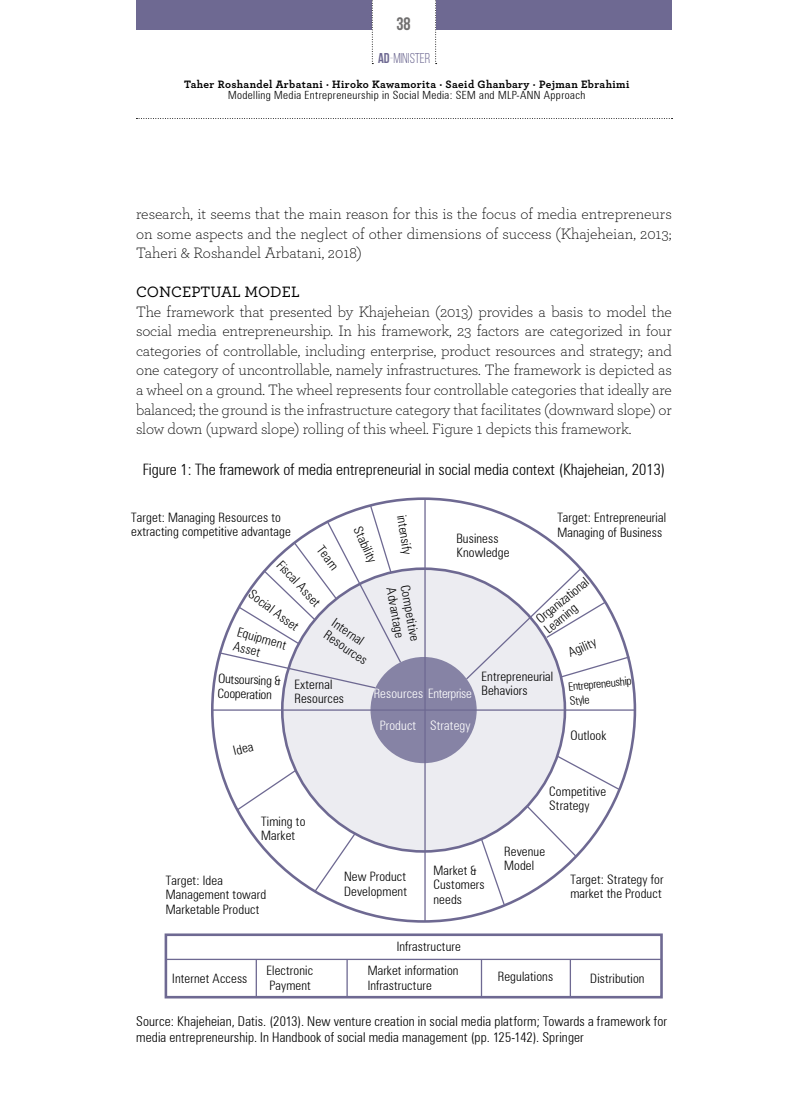
<style>
.page{position:relative;width:808px;height:1106px;background:#fff}
.page>*{position:absolute;margin:0;border:0;box-sizing:border-box;transform-origin:0 0}
.t1{font:700 18px "Bebas Neue";color:#706f6f}
.t2{font:300 15.75px/19.5px "Archer Pro";letter-spacing:-.01em;color:#000;text-align:justify}
.t3{font:300 condensed 15.75px "Zurich BT";color:#000}
.t4{font:500 15.75px "Archer Pro";color:#000}
.t5{font:14.25px "Bebas Neue";color:#6e6992}
.t6{font:300 condensed 13.5px/16.2px "Zurich BT";letter-spacing:.01em;color:#000}
.t7{font:300 condensed 12.9px/14.2px "Zurich BT";letter-spacing:.01em;color:#000}
.t8{font:300 condensed 12.9px "Zurich BT";letter-spacing:-.025em;color:#fff}
.t9{font:300 condensed 12.9px "Zurich BT";letter-spacing:.01em;color:#fff}
.t10{font:300 condensed 11.7px/14.2px "Zurich BT";color:#000}
.t11{font:700 11.25px "Archer Pro";letter-spacing:.035em;color:#000}
.t12{font:300 condensed 11.25px "Zurich BT";letter-spacing:.035em;color:#000}
.s1{font-weight:700}
.s2{font-weight:300}
</style>
<div class="page">
<svg style="left:136px;top:118px;width:536px;height:1px"></svg>
<div style="left:136px;top:0;width:236px;height:30px;background:#6e6992"></div>
<svg style="left:435px;top:0;width:2px;height:64px"></svg>
<svg style="left:372px;top:0;width:1px;height:64px"></svg>
<div style="left:436px;top:0;width:236px;height:30px;background:#6e6992"></div>
<div style="left:282px;top:568px;width:283px;height:283px;background:#ececf1;border-radius:50%"></div>
<div style="left:370px;top:657px;width:107px;height:106px;background:#8683a5;border-radius:50%"></div>
<hr style="left:424px;top:498px;width:2px;height:423px;background:#6e6992">
<hr style="left:212px;top:709px;width:423px;height:1px;background:#6e6992">
<svg style="left:465px;top:567px;width:166px;height:113px"></svg>
<svg style="left:555px;top:754px;width:66px;height:37px"></svg>
<svg style="left:525px;top:804px;width:53px;height:54px"></svg>
<svg style="left:480px;top:837px;width:26px;height:69px"></svg>
<svg style="left:313px;top:832px;width:44px;height:61px"></svg>
<svg style="left:235px;top:768px;width:63px;height:43px"></svg>
<svg style="left:218px;top:504px;width:184px;height:185px"></svg>
<div style="left:165px;top:933px;width:498px;height:65px;border:3px solid #6e6992"></div>
<hr style="left:166px;top:958px;width:495px;height:2px;background:#6e6992">
<hr style="left:256px;top:959px;width:1px;height:38px;background:#6e6992">
<hr style="left:346px;top:959px;width:2px;height:38px;background:#6e6992">
<hr style="left:481px;top:959px;width:1px;height:38px;background:#6e6992">
<hr style="left:570px;top:959px;width:1px;height:38px;background:#6e6992">
<p class="t1" style="left:396px;top:14px;width:16px">38</p>
<p class="t5" style="left:378px;top:51px;width:54px"><span class="s1">AD</span><span class="s2">-</span>MINISTER</p>
<p class="t11" style="left:184px;top:75px;width:447px">Taher Roshandel Arbatani · Hiroko Kawamorita · Saeid Ghanbary · Pejman Ebrahimi</p>
<p class="t12" style="left:228px;top:88px;width:359px">Modelling Media Entrepreneurship in Social Media: SEM and MLP-ANN Approach</p>
<p class="t2" style="left:136px;top:204px;width:537px">research, it seems that the main reason for this is the focus of media entrepreneurs on some aspects and the neglect of other dimensions of success (Khajeheian, 2013; Taheri &amp; Roshandel Arbatani, 2018)</p>
<p class="t4" style="left:136px;top:281px;width:165px">CONCEPTUAL MODEL</p>
<p class="t2" style="left:136px;top:301px;width:537px">The framework that presented by Khajeheian (2013) provides a basis to model the social media entrepreneurship. In his framework, 23 factors are categorized in four categories of controllable, including enterprise, product resources and strategy; and one category of uncontrollable, namely infrastructures. The framework is depicted as a wheel on a ground. The wheel represents four controllable categories that ideally are balanced; the ground is the infrastructure category that facilitates (downward slope) or slow down (upward slope) rolling of this wheel. Figure 1 depicts this framework.</p>
<p class="t3" style="left:143px;top:459px;width:524px">Figure 1: The framework of media entrepreneurial in social media context (Khajeheian, 2013)</p>
<p class="t7" style="left:131px;top:510px;width:161px">Target: Managing Resources to extracting competitive advantage</p>
<p class="t7" style="left:557px;top:510px;width:110px">Target: Entrepreneurial<br>Managing of Business</p>
<p class="t7" style="left:409px;top:514px;width:41px;rotate:81deg">intensify</p>
<p class="t7" style="left:364px;top:524px;width:40px;rotate:66deg">Stability</p>
<p class="t7" style="left:456px;top:531px;width:55px">Business<br>Knowledge</p>
<p class="t7" style="left:326px;top:542px;width:28px;rotate:53deg">Team</p>
<p class="t7" style="left:284px;top:557px;width:59px;rotate:47deg">Fiscal Asset</p>
<p class="t7" style="left:534px;top:615px;width:65px;line-height:13px;rotate:-39deg">Organizational<br>Learning</p>
<p class="t7" style="left:566px;top:646px;width:31px;rotate:-23deg">Agility</p>
<p class="t7" style="left:481px;top:668px;width:73px">Entrepreneurial<br>Behaviors</p>
<p class="t10" style="left:567px;top:679px;width:65px;rotate:-6deg">Entrepreneuship<br>Style</p>
<p class="t7" style="left:570px;top:728px;width:38px">Outlook</p>
<p class="t7" style="left:398px;top:586px;width:53px;rotate:80deg">Advantage</p>
<p class="t7" style="left:412px;top:583px;width:59px;rotate:80deg">Competitive</p>
<p class="t7" style="left:255px;top:586px;width:61px;rotate:37deg">Social Asset</p>
<p class="t7" style="left:337px;top:615px;width:51px;rotate:34deg">Internal<br>Resources</p>
<p class="t7" style="left:294px;top:677px;width:51px">External<br>Resources</p>
<p class="t7" style="left:240px;top:624px;width:52px;rotate:16deg">Equipment<br>Asset</p>
<p class="t7" style="left:218px;top:671px;width:64px;rotate:2deg">Outsoursing &amp;<br>Cooperation</p>
<p class="t8" style="left:374px;top:685px;width:100px">Resources Enterprise</p>
<p class="t9" style="left:380px;top:718px;width:92px">Product Strategy</p>
<p class="t7" style="left:232px;top:744px;width:22px;rotate:-14deg">Idea</p>
<p class="t7" style="left:261px;top:813px;width:46px">Timing to<br>Market</p>
<p class="t7" style="left:549px;top:784px;width:59px">Competitive<br>Strategy</p>
<p class="t7" style="left:504px;top:843px;width:42px">Revenue<br>Model</p>
<p class="t7" style="left:433px;top:863px;width:53px">Market &amp;<br>Customers needs</p>
<p class="t7" style="left:344px;top:869px;width:64px">New Product<br>Development</p>
<p class="t7" style="left:166px;top:873px;width:102px">Target: Idea<br>Management toward<br>Marketable Product</p>
<p class="t7" style="left:570px;top:872px;width:95px">Target: Strategy for market the Product</p>
<p class="t7" style="left:172px;top:971px;width:77px">Internet Access</p>
<p class="t7" style="left:266px;top:963px;width:48px">Electronic<br>Payment</p>
<p class="t7" style="left:397px;top:939px;width:66px">Infrastructure</p>
<p class="t7" style="left:368px;top:963px;width:92px">Market information<br>Infrastructure</p>
<p class="t7" style="left:498px;top:969px;width:57px">Regulations</p>
<p class="t7" style="left:590px;top:971px;width:56px">Distribution</p>
<p class="t6" style="left:136px;top:1012px;width:532px">Source: Khajeheian, Datis. (2013). New venture creation in social media platform; Towards a framework for media entrepreneurship. In Handbook of social media management (pp. 125-142). Springer</p>
</div>
